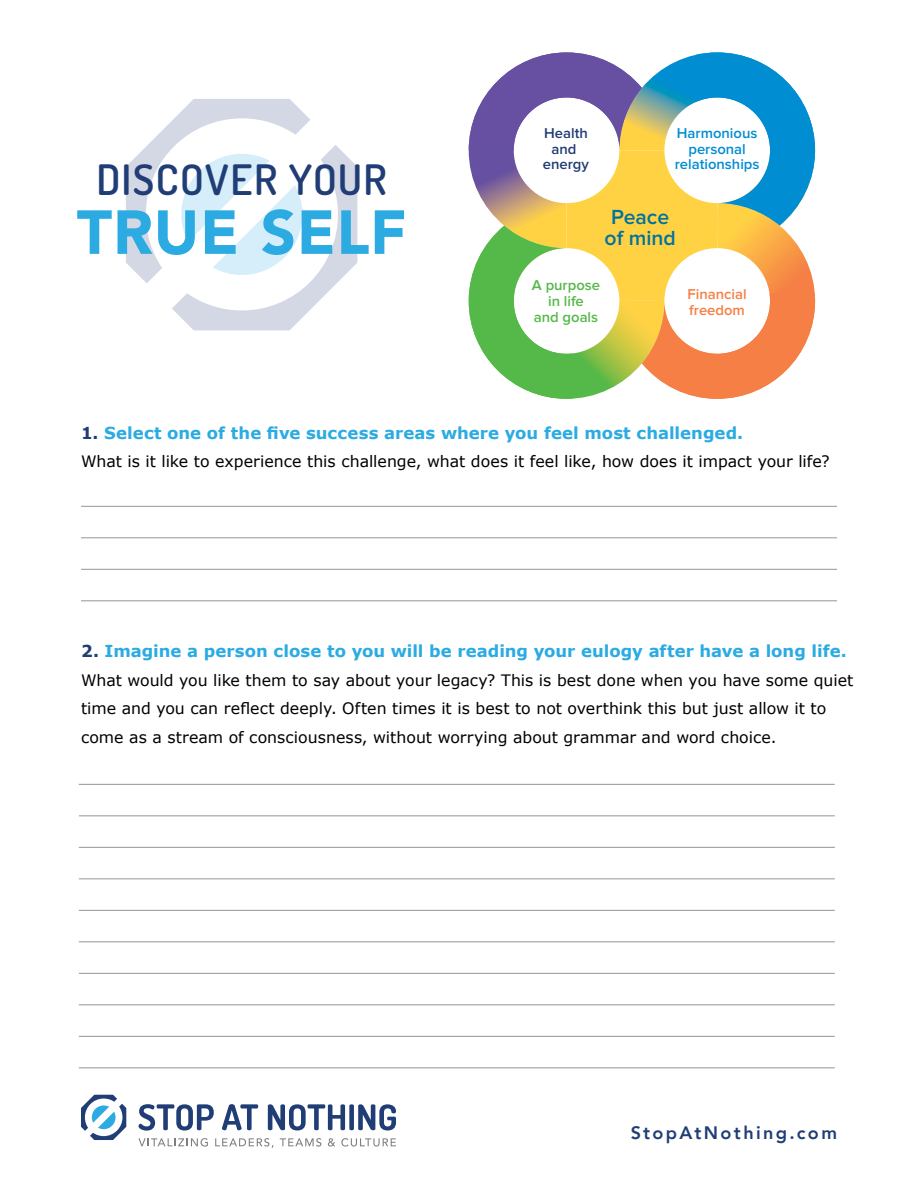
<style>
.page{position:relative;width:918px;height:1188px;background:#fff}
.page>*{position:absolute;margin:0;border:0;box-sizing:border-box;transform-origin:0 0}
.t1{font:900 61.5px "Avenir LT Std";letter-spacing:.015em;color:#2babe2}
.t2{font:600 42px "Dosis";letter-spacing:.035em;color:#203d76}
.t3{font:600 21.15px/21.1px "Proxima Nova";color:#00729f;text-align:center}
.t4{font:800 18px "Avenir";letter-spacing:.13em;color:#203d76}
.t5{font:700 16.5px "Verdana";color:#2babe2}
.t6{font:15.75px/28.5px "Verdana";color:#000}
.t7{font:600 14.85px/15.9px "Proxima Nova";color:#008dd2;text-align:center}
.t8{font:600 14.85px/15.9px "Proxima Nova";color:#54b948;text-align:center}
.t9{font:600 14.85px/15.9px "Proxima Nova";color:#f57f45}
.t10{font:600 14.85px/15.9px "Proxima Nova";color:#213c75;text-align:center}
.s1{color:#203d76}
</style>
<div class="page">
<svg style="left:126px;top:99px;width:231px;height:231px"></svg>
<hr style="left:81px;top:506px;width:756px;height:1px;background:#939598">
<hr style="left:81px;top:538px;width:756px;height:1px;background:#939598">
<hr style="left:81px;top:569px;width:756px;height:1px;background:#939598">
<hr style="left:81px;top:601px;width:756px;height:1px;background:#939598">
<hr style="left:79px;top:784px;width:756px;height:1px;background:#939598">
<hr style="left:79px;top:816px;width:756px;height:1px;background:#939598">
<hr style="left:79px;top:847px;width:756px;height:1px;background:#939598">
<hr style="left:79px;top:879px;width:756px;height:1px;background:#939598">
<hr style="left:79px;top:910px;width:756px;height:1px;background:#939598">
<hr style="left:79px;top:942px;width:756px;height:1px;background:#939598">
<hr style="left:79px;top:973px;width:756px;height:1px;background:#939598">
<hr style="left:79px;top:1005px;width:756px;height:1px;background:#939598">
<hr style="left:79px;top:1036px;width:756px;height:1px;background:#939598">
<hr style="left:79px;top:1068px;width:756px;height:1px;background:#939598">
<svg style="left:469px;top:52px;width:346px;height:347px"></svg>
<svg style="left:81px;top:1095px;width:45px;height:45px"></svg>
<svg style="left:138px;top:1104px;width:76px;height:27px"></svg>
<svg style="left:222px;top:1104px;width:36px;height:26px"></svg>
<svg style="left:268px;top:1104px;width:128px;height:26px"></svg>
<svg style="left:138px;top:1138px;width:70px;height:9px"></svg>
<svg style="left:215px;top:1138px;width:59px;height:10px"></svg>
<svg style="left:280px;top:1138px;width:41px;height:9px"></svg>
<svg style="left:328px;top:1138px;width:7px;height:9px"></svg>
<svg style="left:341px;top:1138px;width:55px;height:9px"></svg>
<h2 class="t2" style="left:96px;top:153px;width:292px">DISCOVER YOUR</h2>
<h1 class="t1" style="left:77px;top:195px;width:331px">TRUE SELF</h1>
<p class="t10" style="left:543px;top:125px;width:48px">Health and energy</p>
<p class="t7" style="left:675px;top:125px;width:86px">Harmonious personal relationships</p>
<h3 class="t3" style="left:605px;top:207px;width:73px">Peace of mind</h3>
<p class="t8" style="left:532px;top:278px;width:70px">A purpose in life<br>and goals</p>
<p class="t9" style="left:688px;top:287px;width:61px">Financial freedom</p>
<p class="t5" style="left:81px;top:422px;width:664px"><span class="s1">1.</span> Select one of the five success areas where you feel most challenged.</p>
<p class="t6" style="left:81px;top:448px;width:750px">What is it like to experience this challenge, what does it feel like, how does it impact your life?</p>
<p class="t5" style="left:81px;top:641px;width:767px"><span class="s1">2.</span> Imagine a person close to you will be reading your eulogy after have a long life.</p>
<p class="t6" style="left:81px;top:666px;width:774px">What would you like them to say about your legacy? This is best done when you have some quiet time and you can reflect deeply. Often times it is best to not overthink this but just allow it to come as a stream of consciousness, without worrying about grammar and word choice.</p>
<p class="t4" style="left:631px;top:1119px;width:208px">StopAtNothing.com</p>
</div>
